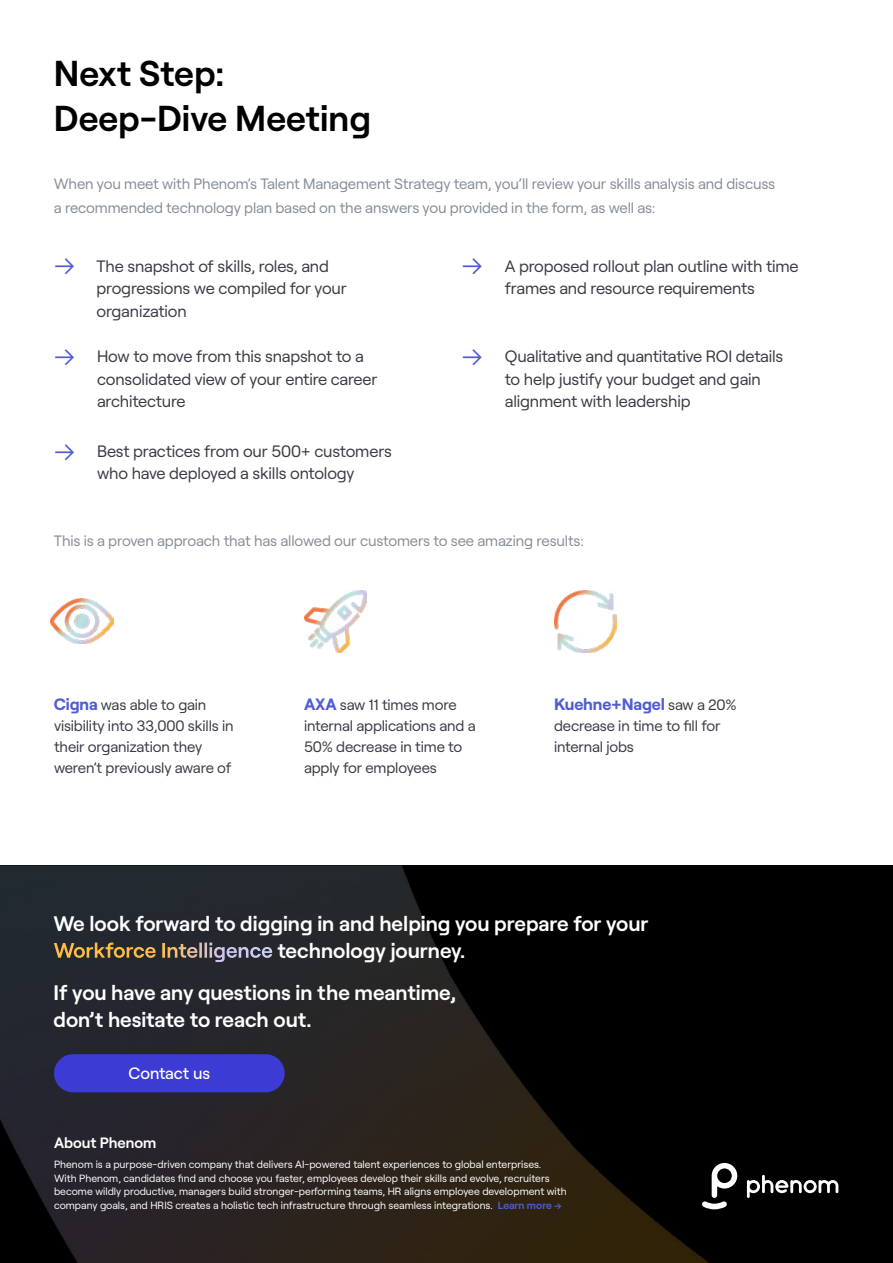
<style>
.page{position:relative;width:893px;height:1263px;background:#fff}
.page>*{position:absolute;margin:0;border:0;box-sizing:border-box;transform-origin:0 0}
.t1{font:600 36px/45px "Roobert";color:#000}
.t2{font:300 30px "Roobert";color:#4f5cd6}
.t3{font:600 21px/27px "Roobert";color:#fff}
.t4{font:16.5px/22.5px "Roobert";letter-spacing:-.01em;color:#383b45}
.t5{font:700 16.5px "Roobert";letter-spacing:-.01em;color:#4f5cd6}
.t6{font:500 16.5px "Roobert";color:#fff}
.t7{font:15px/24px "Roobert";letter-spacing:-.01em;color:#868d97}
.t8{font:15px/21px "Roobert";letter-spacing:-.01em;color:#383b45}
.t9{font:600 15px "Roobert";color:#fff}
.t10{font:10.5px/13.5px "Roobert";color:#fff}
.s1{font-weight:700;font-size:16.5px;color:#4f5cd6}
.s2{font-weight:400;font-size:15px;color:#383b45}
.s3{font-weight:600;color:#4f5cd6}
</style>
<div class="page">
<img style="left:0;top:865px;width:893px;height:398px">
<svg style="left:702px;top:1163px;width:35px;height:46px"></svg>
<svg style="left:747px;top:1175px;width:91px;height:23px"></svg>
<div style="left:54px;top:1054px;width:231px;height:38px;background:#3c3bd4;border-radius:19px"></div>
<img style="left:51px;top:598px;width:62px;height:46px">
<img style="left:304px;top:590px;width:62px;height:62px">
<img style="left:554px;top:590px;width:62px;height:62px">
<h1 class="t1" style="left:54px;top:48px;width:319px">Next Step:<br>Deep-Dive Meeting</h1>
<h3 class="t7" style="left:54px;top:170px;width:723px">When you meet with Phenom’s Talent Management Strategy team, you’ll review your skills analysis and discuss a recommended technology plan based on the answers you provided in the form, as well as:</h3>
<h2 class="t2" style="left:54px;top:241px;width:23px">→</h2>
<h2 class="t2" style="left:462px;top:241px;width:23px">→</h2>
<h3 class="t4" style="left:97px;top:254px;width:252px">The snapshot of skills, roles, and progressions we compiled for your organization</h3>
<h3 class="t4" style="left:505px;top:254px;width:295px">A proposed rollout plan outline with time frames and resource requirements</h3>
<h2 class="t2" style="left:54px;top:332px;width:23px">→</h2>
<h2 class="t2" style="left:462px;top:332px;width:23px">→</h2>
<h3 class="t4" style="left:97px;top:344px;width:282px">How to move from this snapshot to a consolidated view of your entire career architecture</h3>
<h3 class="t4" style="left:97px;top:438px;width:296px">Best practices from our 500+ customers who have deployed a skills ontology</h3>
<h2 class="t2" style="left:54px;top:427px;width:23px">→</h2>
<h3 class="t4" style="left:505px;top:344px;width:280px">Qualitative and quantitative ROI details to help justify your budget and gain alignment with leadership</h3>
<h3 class="t7" style="left:54px;top:528px;width:531px">This is a proven approach that has allowed our customers to see amazing results:</h3>
<h3 class="t8" style="left:54px;top:693px;width:181px"><span class="s1">Cigna</span> was able to gain visibility into 33,000 skills in their organization they weren’t previously aware of</h3>
<h3 class="t8" style="left:304px;top:693px;width:173px"><span class="s1">AXA</span> saw 11 times more internal applications and a<br>50% decrease in time to apply for employees</h3>
<h3 class="t5" style="left:554px;top:691px;width:184px">Kuehne+Nagel <span class="s2">saw a 20%</span></h3>
<h3 class="t8" style="left:554px;top:714px;width:168px">decrease in time to fill for internal jobs</h3>
<h3 class="t3" style="left:53px;top:908px;width:597px">We look forward to digging in and helping you prepare for your<br>Workforce Intelligence technology journey.</h3>
<h3 class="t3" style="left:53px;top:977px;width:404px">If you have any questions in the meantime, don’t hesitate to reach out.</h3>
<h3 class="t6" style="left:129px;top:1060px;width:83px">Contact us</h3>
<h3 class="t9" style="left:54px;top:1131px;width:104px">About Phenom</h3>
<p class="t10" style="left:54px;top:1157px;width:514px">Phenom is a purpose-driven company that delivers AI-powered talent experiences to global enterprises.<br>With Phenom, candidates find and choose you faster, employees develop their skills and evolve, recruiters become wildly productive, managers build stronger-performing teams, HR aligns employee development with company goals, and HRIS creates a holistic tech infrastructure through seamless integrations. <span class="s3">Learn more →</span></p>
</div>
